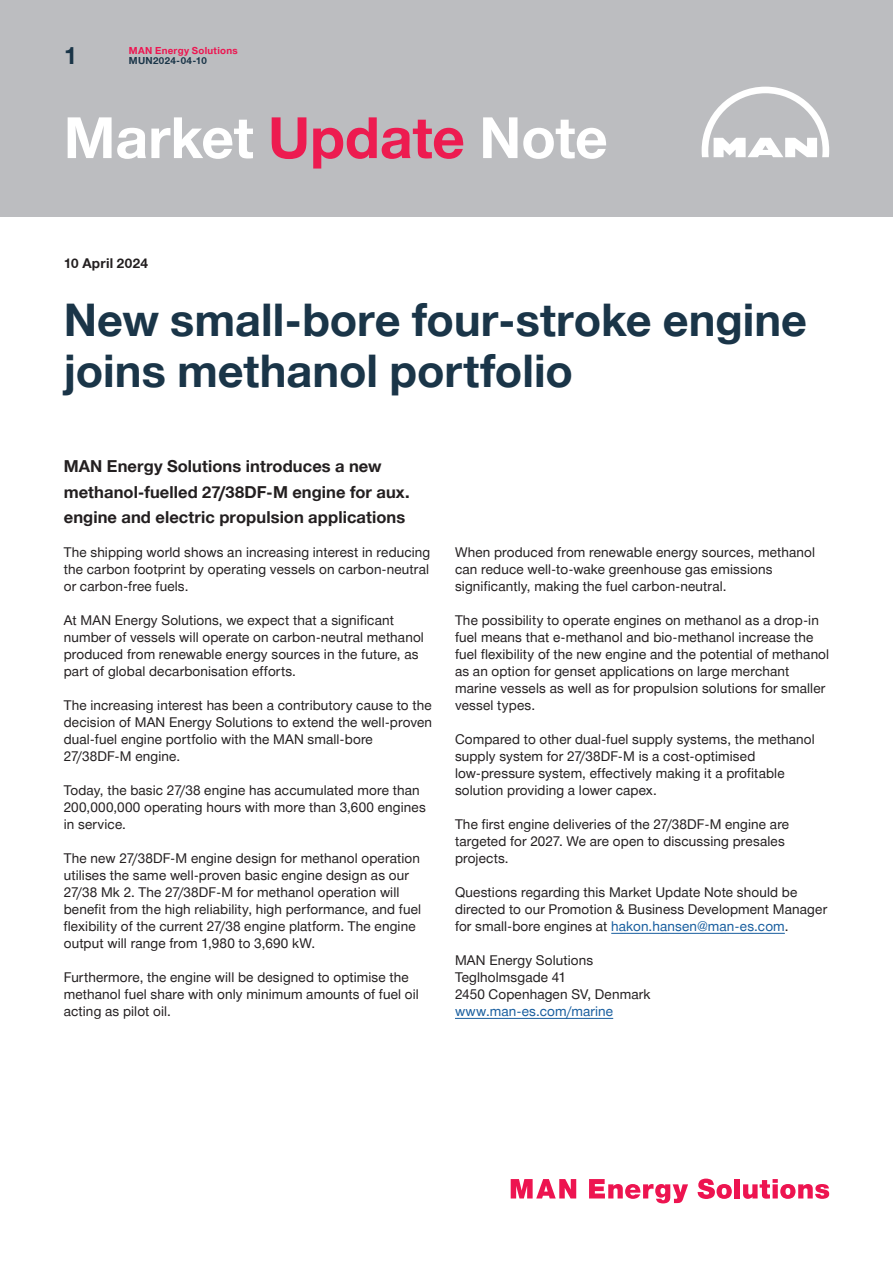
<style>
.page{position:relative;width:893px;height:1263px;background:#fff}
.page>*{position:absolute;margin:0;border:0;box-sizing:border-box;transform-origin:0 0}
.t1{font:700 57px "Man Global";letter-spacing:-.005em;color:#fff}
.A4_12_Headline_3{font:700 45px/51px "Man Global";color:#1a3548}
.t2{font:700 24px "Man Global";color:#1a3548}
.A4_20_Teaser_text{font:700 16.5px/25.5px "Man Global";letter-spacing:.005em;color:#231f20}
.A4_21_Copy{font:13.5px/17px "Man Global";letter-spacing:.01em;color:#231f20}
.A4_21_Copy-2{font:13.5px "Man Global";letter-spacing:.015em;color:#175d9e}
.A4_13_Headline_4{font:700 13.5px "Man Global";letter-spacing:.02em;color:#231f20}
.t3{font:700 9.75px "Man Global";letter-spacing:.03em;color:#ed1450}
.t4{font:700 9.75px "Man Global";letter-spacing:.03em;color:#1a3548}
.s1{color:#ed1b50}
.s2{color:#175d9e}
</style>
<div class="page">
<div style="left:0;top:0;width:893px;height:217px;background:#bcbdc0"></div>
<svg style="left:702px;top:87px;width:127px;height:70px"></svg>
<svg style="left:511px;top:1179px;width:65px;height:19px"></svg>
<svg style="left:589px;top:1179px;width:99px;height:24px"></svg>
<svg style="left:698px;top:1178px;width:34px;height:21px"></svg>
<div style="left:735px;top:1179px;width:5px;height:19px;background:#ed1450"></div>
<svg style="left:743px;top:1179px;width:86px;height:20px"></svg>
<hr style="left:611px;top:933px;width:174px;height:1px;background:#175d9e">
<hr style="left:455px;top:1018px;width:158px;height:1px;background:#175d9e">
<h3 class="t2" style="left:64px;top:42px;width:15px">1</h3>
<p class="t3" style="left:129px;top:45px;width:110px">MAN Energy Solutions</p>
<p class="t4" style="left:129px;top:55px;width:79px">MUN2024-04-10</p>
<h1 class="t1" style="left:64px;top:105px;width:545px">Market <span class="s1">Update</span> Note</h1>
<p class="A4_13_Headline_4" style="left:64px;top:255px;width:86px">10 April 2024</p>
<p class="A4_12_Headline_3" style="left:64px;top:295px;width:745px">New small-bore four-stroke engine joins methanol portfolio</p>
<p class="A4_20_Teaser_text" style="left:64px;top:454px;width:347px">MAN Energy Solutions introduces a new methanol-fuelled 27/38DF-M engine for aux. engine and electric propulsion applications</p>
<p class="A4_21_Copy" style="left:64px;top:544px;width:368px;text-align:justify">The shipping world shows an increasing interest in reducing the carbon footprint by operating vessels on carbon-neutral or carbon-free fuels.</p>
<p class="A4_21_Copy" style="left:64px;top:612px;width:362px">At MAN Energy Solutions, we expect that a significant number of vessels will operate on carbon-neutral methanol produced from renewable energy sources in the future, as part of global decarbonisation efforts.</p>
<p class="A4_21_Copy" style="left:64px;top:697px;width:370px">The increasing interest has been a contributory cause to the decision of MAN Energy Solutions to extend the well-proven dual-fuel engine portfolio with the MAN small-bore 27/38DF-M engine.</p>
<p class="A4_21_Copy" style="left:64px;top:782px;width:363px">Today, the basic 27/38 engine has accumulated more than<br>200,000,000 operating hours with more than 3,600 engines in service.</p>
<p class="A4_21_Copy" style="left:64px;top:850px;width:359px">The new 27/38DF-M engine design for methanol operation utilises the same well-proven basic engine design as our 27/38 Mk 2. The 27/38DF-M for methanol operation will benefit from the high reliability, high performance, and fuel flexibility of the current 27/38 engine platform. The engine output will range from 1,980 to 3,690 kW.</p>
<p class="A4_21_Copy" style="left:64px;top:969px;width:357px">Furthermore, the engine will be designed to optimise the methanol fuel share with only minimum amounts of fuel oil acting as pilot oil.</p>
<p class="A4_21_Copy" style="left:455px;top:544px;width:362px">When produced from renewable energy sources, methanol</p>
<p class="A4_21_Copy" style="left:455px;top:561px;width:319px">can reduce well-to-wake greenhouse gas emissions</p>
<p class="A4_21_Copy" style="left:455px;top:578px;width:273px">significantly, making the fuel carbon-neutral.</p>
<p class="A4_21_Copy" style="left:455px;top:612px;width:376px">The possibility to operate engines on methanol as a drop-in fuel means that e-methanol and bio-methanol increase the fuel flexibility of the new engine and the potential of methanol as an option for genset applications on large merchant marine vessels as well as for propulsion solutions for smaller vessel types.</p>
<p class="A4_21_Copy" style="left:455px;top:731px;width:361px">Compared to other dual-fuel supply systems, the methanol supply system for 27/38DF-M is a cost-optimised low-pressure system, effectively making it a profitable solution providing a lower capex.</p>
<p class="A4_21_Copy" style="left:455px;top:816px;width:336px">The first engine deliveries of the 27/38DF-M engine are targeted for 2027. We are open to discussing presales projects.</p>
<p class="A4_21_Copy" style="left:455px;top:884px;width:374px">Questions regarding this Market Update Note should be directed to our Promotion &amp; Business Development Manager for small-bore engines at <span class="s2">hakon.hansen@man-es.com</span>.</p>
<p class="A4_21_Copy" style="left:455px;top:952px;width:140px">MAN Energy Solutions</p>
<p class="A4_21_Copy" style="left:455px;top:969px;width:113px">Teglholmsgade 41</p>
<p class="A4_21_Copy" style="left:455px;top:986px;width:197px">2450 Copenhagen SV, Denmark</p>
<p class="A4_21_Copy-2" style="left:455px;top:1004px;width:160px">www.man-es.com/marine</p>
</div>
